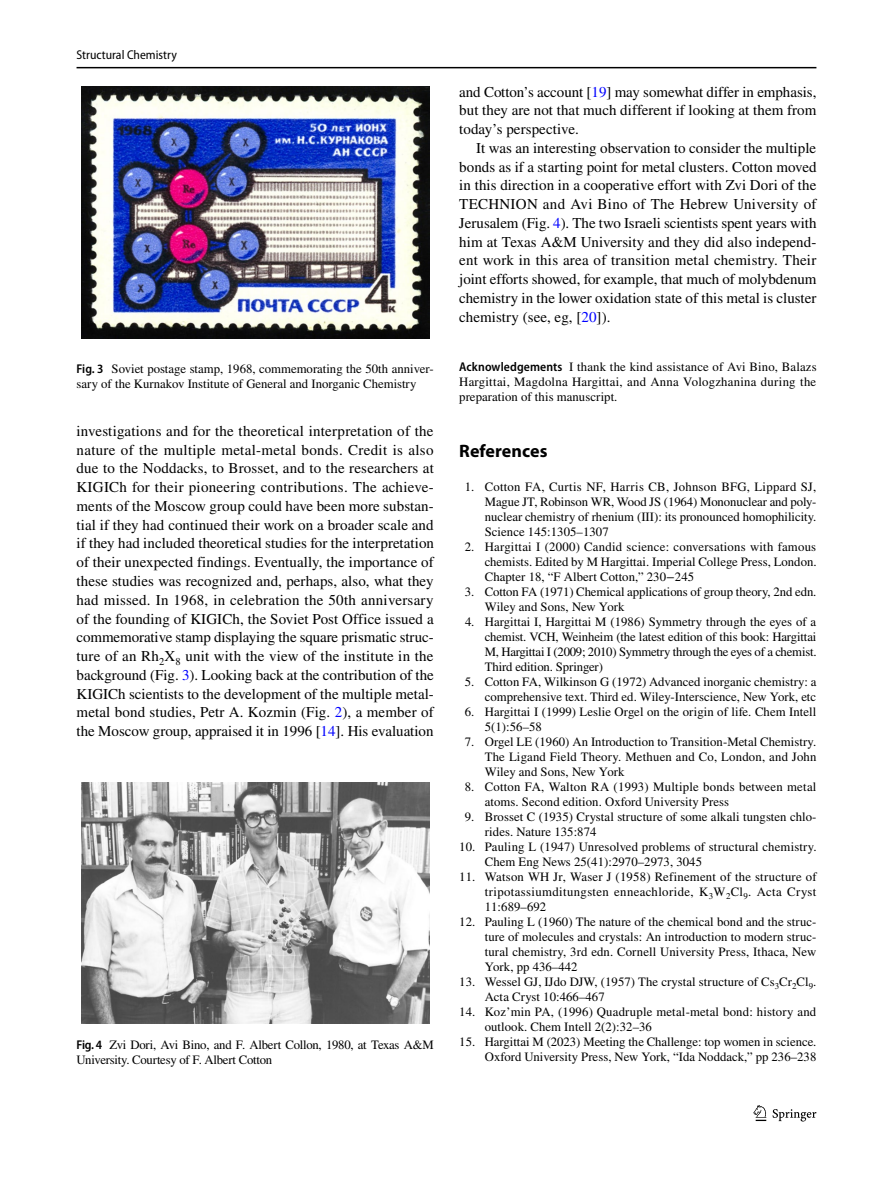
<style>
.page{position:relative;width:893px;height:1187px;background:#fff}
.page>*{position:absolute;margin:0;border:0;box-sizing:border-box;transform-origin:0 0}
.t1{font:700 18px "Myriad Pro";letter-spacing:.005em;color:#000}
.t2{font:15px/18.8px "STIX";color:#000;text-align:justify}
.t3{font:12.75px/15px "STIX";letter-spacing:.005em;color:#000}
.t4{font:12.75px/15px "STIX";letter-spacing:-.02em;color:#000}
.t5{font:semi-condensed 12.75px "Myriad Pro";color:#000}
.s1{font-family:"Myriad Pro";font-weight:600;font-stretch:semi-condensed}
.s2{color:#00f}
</style>
<div class="page">
<hr style="left:77px;top:67px;width:739px;height:1px;background:#000">
<svg style="left:753px;top:1105px;width:13px;height:15px"></svg>
<svg style="left:773px;top:1109px;width:43px;height:12px"></svg>
<img style="left:81px;top:87px;width:348px;height:251px">
<img style="left:81px;top:782px;width:348px;height:241px">
<p class="t5" style="left:77px;top:48px;width:102px">Structural Chemistry</p>
<p class="t3" style="left:77px;top:362px;width:359px"><span class="s1">Fig. 3</span> Soviet postage stamp, 1968, commemorating the 50th anniver&shy;sary of the Kurnakov Institute of General and Inorganic Chemistry</p>
<p class="t2" style="left:77px;top:422px;width:359px">investigations and for the theoretical interpretation of the nature of the multiple metal-metal bonds. Credit is also due to the Noddacks, to Brosset, and to the researchers at KIGICh for their pioneering contributions. The achieve&shy;ments of the Moscow group could have been more substan&shy;tial if they had continued their work on a broader scale and if they had included theoretical studies for the interpretation of their unexpected findings. Eventually, the importance of these studies was recognized and, perhaps, also, what they had missed. In 1968, in celebration the 50th anniversary of the founding of KIGICh, the Soviet Post Office issued a commemorative stamp displaying the square prismatic struc&shy;ture of an Rh<sub>2</sub>X<sub>8</sub> unit with the view of the institute in the background (Fig. <span class="s2">3</span>). Looking back at the contribution of the KIGICh scientists to the development of the multiple metal&shy;metal bond studies, Petr A. Kozmin (Fig. <span class="s2">2</span>), a member of the Moscow group, appraised it in 1996 [<span class="s2">14</span>]. His evaluation</p>
<p class="t4" style="left:77px;top:1038px;width:359px"><span class="s1">Fig. 4</span> Zvi Dori, Avi Bino, and F. Albert Collon, 1980, at Texas A&amp;M<br>University. Courtesy of F. Albert Cotton</p>
<p class="t2" style="left:459px;top:83px;width:359px">and Cotton’s account [<span class="s2">19</span>] may somewhat differ in emphasis, but they are not that much different if looking at them from today’s perspective.</p>
<p class="t2" style="left:459px;top:139px;width:359px;text-indent:17px">It was an interesting observation to consider the multiple bonds as if a starting point for metal clusters. Cotton moved in this direction in a cooperative effort with Zvi Dori of the TECHNION and Avi Bino of The Hebrew University of Jerusalem (Fig. <span class="s2">4</span>). The two Israeli scientists spent years with him at Texas A&amp;M University and they did also independ&shy;ent work in this area of transition metal chemistry. Their joint efforts showed, for example, that much of molybdenum chemistry in the lower oxidation state of this metal is cluster chemistry (see, eg, [<span class="s2">20</span>]).</p>
<p class="t3" style="left:459px;top:359px;width:359px;text-align:justify"><span class="s1">Acknowledgements</span> I thank the kind assistance of Avi Bino, Balazs Hargittai, Magdolna Hargittai, and Anna Vologzhanina during the preparation of this manuscript.</p>
<h1 class="t1" style="left:459px;top:439px;width:90px">References</h1>
<p class="t3" style="left:485px;top:479px;width:333px;text-align:justify;text-indent:-20px">1. Cotton FA, Curtis NF, Harris CB, Johnson BFG, Lippard SJ, Mague JT, Robinson WR, Wood JS (1964) Mononuclear and poly&shy;nuclear chemistry of rhenium (III): its pronounced homophilicity.<br>Science 145:1305–1307</p>
<p class="t3" style="left:485px;top:539px;width:333px;text-align:justify;text-indent:-20px">2. Hargittai I (2000) Candid science: conversations with famous chemists. Edited by M Hargittai. Imperial College Press, London.<br>Chapter 18, “F Albert Cotton,” 230−245</p>
<p class="t3" style="left:485px;top:584px;width:333px;text-indent:-20px">3. Cotton FA (1971) Chemical applications of group theory, 2nd edn.<br>Wiley and Sons, New York</p>
<p class="t3" style="left:485px;top:614px;width:333px;text-align:justify;text-indent:-20px">4. Hargittai I, Hargittai M (1986) Symmetry through the eyes of a chemist. VCH, Weinheim (the latest edition of this book: Hargittai M, Hargittai I (2009; 2010) Symmetry through the eyes of a chemist.<br>Third edition. Springer)</p>
<p class="t3" style="left:465px;top:674px;width:353px;text-align:right">5. Cotton FA, Wilkinson G (1972) Advanced inorganic chemistry: a comprehensive text. Third ed. Wiley-Interscience, New York, etc</p>
<p class="t3" style="left:485px;top:704px;width:333px;text-indent:-20px">6. Hargittai I (1999) Leslie Orgel on the origin of life. Chem Intell<br>5(1):56–58</p>
<p class="t3" style="left:485px;top:734px;width:333px;text-align:justify;text-indent:-20px">7. Orgel LE (1960) An Introduction to Transition-Metal Chemistry.<br>The Ligand Field Theory. Methuen and Co, London, and John Wiley and Sons, New York</p>
<p class="t3" style="left:485px;top:779px;width:333px;text-indent:-20px">8. Cotton FA, Walton RA (1993) Multiple bonds between metal atoms. Second edition. Oxford University Press</p>
<p class="t3" style="left:485px;top:809px;width:333px;text-indent:-20px">9. Brosset C (1935) Crystal structure of some alkali tungsten chlo&shy;rides. Nature 135:874</p>
<p class="t3" style="left:485px;top:839px;width:333px;text-indent:-26px">10. Pauling L (1947) Unresolved problems of structural chemistry.<br>Chem Eng News 25(41):2970–2973, 3045</p>
<p class="t3" style="left:485px;top:869px;width:333px;text-align:justify;text-indent:-26px">11. Watson WH Jr, Waser J (1958) Refinement of the structure of tripotassiumditungsten enneachloride, K<sub>3</sub>W<sub>2</sub>Cl<sub>9</sub>. Acta Cryst 11:689–692</p>
<p class="t3" style="left:485px;top:914px;width:333px;text-align:justify;text-indent:-26px">12. Pauling L (1960) The nature of the chemical bond and the struc&shy;ture of molecules and crystals: An introduction to modern struc&shy;tural chemistry, 3rd edn. Cornell University Press, Ithaca, New York, pp 436–442</p>
<p class="t3" style="left:485px;top:974px;width:333px;text-indent:-26px">13. Wessel GJ, IJdo DJW, (1957) The crystal structure of Cs<sub>3</sub>Cr<sub>2</sub>Cl<sub>9</sub>.<br>Acta Cryst 10:466–467</p>
<p class="t3" style="left:485px;top:1004px;width:333px;text-indent:-26px">14. Koz’min PA, (1996) Quadruple metal-metal bond: history and outlook. Chem Intell 2(2):32–36</p>
<p class="t3" style="left:459px;top:1034px;width:359px;text-align:right">15. Hargittai M (2023) Meeting the Challenge: top women in science.<br>Oxford University Press, New York, “Ida Noddack,” pp 236–238</p>
</div>
